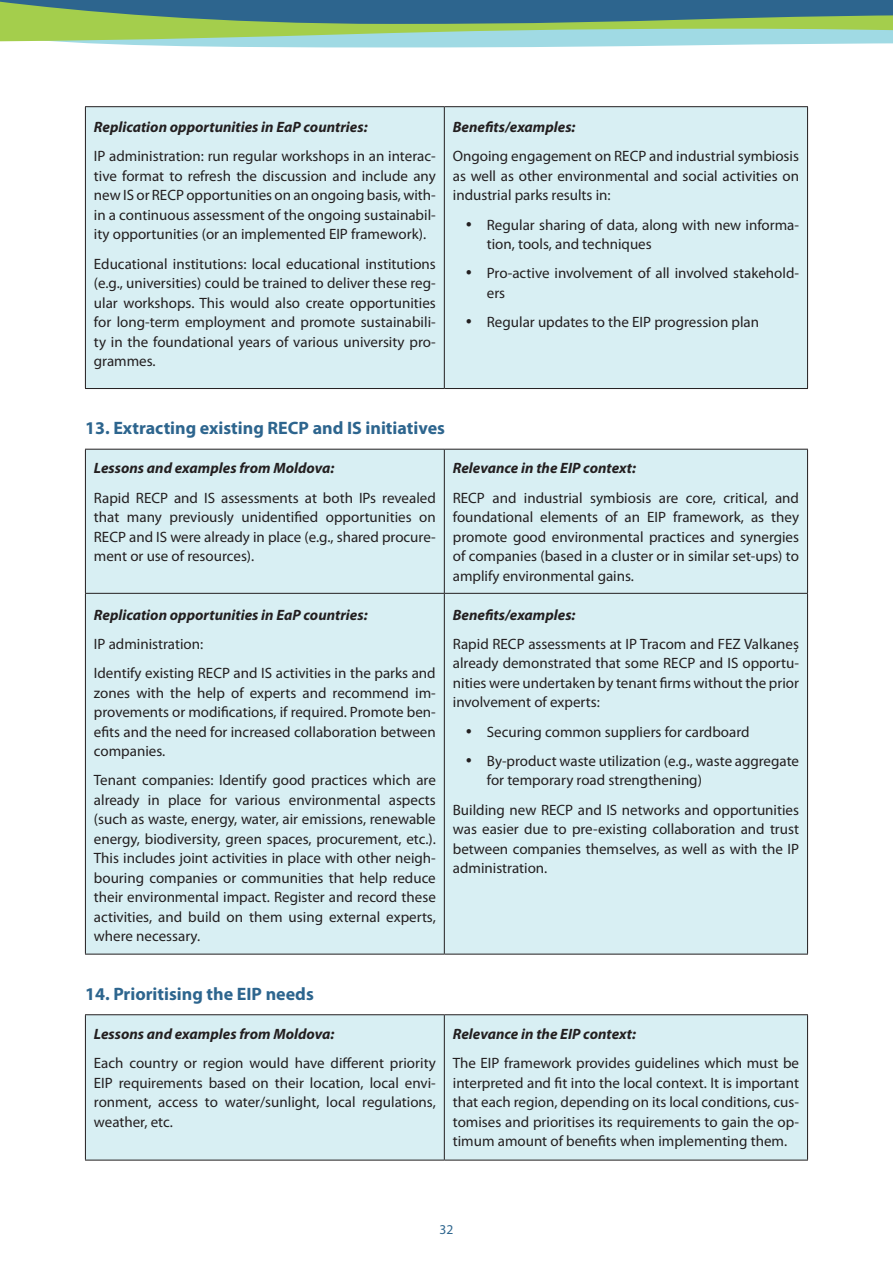
<style>
.page{position:relative;width:893px;height:1263px;background:#fff}
.page>*{position:absolute;margin:0;border:0;box-sizing:border-box;transform-origin:0 0}
.t1{font:700 18px "Myriad Pro";color:#2d658e}
.t2{font:15px/19.5px "Myriad Pro";color:#231f20;text-align:justify}
.t3{font:italic 700 15px "Myriad Pro";color:#231f20}
.t4{font:13.5px "Myriad Pro";color:#2d658e}
</style>
<div class="page">
<svg style="left:0;top:26px;width:893px;height:22px;background:#abdab4"></svg>
<svg style="left:0;top:0;width:893px;height:26px;background:#4e827b"></svg>
<div style="left:86px;top:107px;width:721px;height:281px;background:#d8eff3"></div>
<hr style="left:85px;top:106px;width:359px;height:1px;background:#231f20">
<hr style="left:444px;top:106px;width:364px;height:1px;background:#231f20">
<hr style="left:444px;top:107px;width:1px;height:281px;background:#231f20">
<hr style="left:85px;top:107px;width:1px;height:281px;background:#231f20">
<hr style="left:807px;top:107px;width:1px;height:281px;background:#231f20">
<hr style="left:85px;top:388px;width:359px;height:1px;background:#231f20">
<hr style="left:444px;top:388px;width:364px;height:1px;background:#231f20">
<div style="left:86px;top:450px;width:721px;height:504px;background:#d8eff3"></div>
<hr style="left:444px;top:450px;width:1px;height:143px;background:#231f20">
<hr style="left:85px;top:593px;width:359px;height:1px;background:#231f20">
<hr style="left:444px;top:593px;width:364px;height:1px;background:#231f20">
<hr style="left:444px;top:594px;width:1px;height:360px;background:#231f20">
<hr style="left:85px;top:449px;width:359px;height:1px;background:#231f20">
<hr style="left:85px;top:450px;width:1px;height:143px;background:#231f20">
<hr style="left:444px;top:449px;width:364px;height:1px;background:#231f20">
<hr style="left:807px;top:450px;width:1px;height:143px;background:#231f20">
<hr style="left:85px;top:594px;width:1px;height:360px;background:#231f20">
<hr style="left:807px;top:594px;width:1px;height:360px;background:#231f20">
<hr style="left:85px;top:954px;width:359px;height:1px;background:#231f20">
<hr style="left:444px;top:954px;width:364px;height:1px;background:#231f20">
<div style="left:86px;top:1015px;width:721px;height:145px;background:#d8eff3"></div>
<hr style="left:444px;top:1015px;width:1px;height:145px;background:#231f20">
<hr style="left:85px;top:1160px;width:359px;height:1px;background:#231f20">
<hr style="left:444px;top:1160px;width:364px;height:1px;background:#231f20">
<hr style="left:85px;top:1014px;width:359px;height:1px;background:#231f20">
<hr style="left:85px;top:1015px;width:1px;height:145px;background:#231f20">
<hr style="left:444px;top:1014px;width:364px;height:1px;background:#231f20">
<hr style="left:807px;top:1015px;width:1px;height:145px;background:#231f20">
<p class="t3" style="left:94px;top:117px;width:275px">Replication opportunities in EaP countries:</p>
<p class="t2" style="left:94px;top:146px;width:343px">IP administration: run regular workshops in an interac&shy;tive format to refresh the discussion and include any new IS or RECP opportunities on an ongoing basis, with&shy;in a continuous assessment of the ongoing sustainabil&shy;ity opportunities (or an implemented EIP framework).</p>
<p class="t2" style="left:94px;top:253px;width:343px">Educational institutions: local educational institutions (e.g., universities) could be trained to deliver these reg&shy;ular workshops. This would also create opportunities for long-term employment and promote sustainabili&shy;ty in the foundational years of various university pro&shy;grammes.</p>
<p class="t3" style="left:453px;top:117px;width:124px">Benefits/examples:</p>
<p class="t2" style="left:453px;top:146px;width:348px">Ongoing engagement on RECP and industrial symbiosis as well as other environmental and social activities on industrial parks results in:</p>
<p class="t2" style="left:487px;top:214px;width:314px;text-indent:-21px">• Regular sharing of data, along with new informa&shy;tion, tools, and techniques</p>
<p class="t2" style="left:487px;top:263px;width:314px;text-indent:-21px">• Pro-active involvement of all involved stakehold&shy;ers</p>
<p class="t2" style="left:466px;top:312px;width:295px">• Regular updates to the EIP progression plan</p>
<p class="t1" style="left:85px;top:416px;width:361px">13. Extracting existing RECP and IS initiatives</p>
<p class="t3" style="left:94px;top:458px;width:242px">Lessons and examples from Moldova:</p>
<p class="t2" style="left:94px;top:487px;width:343px">Rapid RECP and IS assessments at both IPs revealed that many previously unidentified opportunities on RECP and IS were already in place (e.g., shared procure&shy;ment or use of resources).</p>
<p class="t3" style="left:453px;top:458px;width:185px">Relevance in the EIP context:</p>
<p class="t2" style="left:453px;top:487px;width:348px">RECP and industrial symbiosis are core, critical, and foundational elements of an EIP framework, as they promote good environmental practices and synergies of companies (based in a cluster or in similar set-ups) to amplify environmental gains.</p>
<p class="t3" style="left:94px;top:605px;width:275px">Replication opportunities in EaP countries:</p>
<p class="t2" style="left:94px;top:629px;width:343px;line-height:29.2px">IP administration:<br>Identify existing RECP and IS activities in the parks and</p>
<p class="t2" style="left:94px;top:682px;width:343px">zones with the help of experts and recommend im&shy;provements or modifications, if required. Promote ben&shy;efits and the need for increased collaboration between companies.</p>
<p class="t2" style="left:94px;top:770px;width:343px">Tenant companies: Identify good practices which are already in place for various environmental aspects (such as waste, energy, water, air emissions, renewable energy, biodiversity, green spaces, procurement, etc.).<br>This includes joint activities in place with other neigh&shy;bouring companies or communities that help reduce their environmental impact. Register and record these activities, and build on them using external experts, where necessary.</p>
<p class="t3" style="left:453px;top:605px;width:124px">Benefits/examples:</p>
<p class="t2" style="left:453px;top:634px;width:348px">Rapid RECP assessments at IP Tracom and FEZ Valkaneș already demonstrated that some RECP and IS opportu&shy;nities were undertaken by tenant firms without the prior involvement of experts:</p>
<p class="t2" style="left:466px;top:721px;width:285px">• Securing common suppliers for cardboard</p>
<p class="t2" style="left:487px;top:751px;width:314px;text-indent:-21px">• By-product waste utilization (e.g., waste aggregate for temporary road strengthening)</p>
<p class="t2" style="left:453px;top:799px;width:348px">Building new RECP and IS networks and opportunities was easier due to pre-existing collaboration and trust between companies themselves, as well as with the IP administration.</p>
<p class="t1" style="left:85px;top:982px;width:230px">14. Prioritising the EIP needs</p>
<p class="t3" style="left:94px;top:1024px;width:242px">Lessons and examples from Moldova:</p>
<p class="t2" style="left:94px;top:1053px;width:343px">Each country or region would have different priority EIP requirements based on their location, local envi&shy;ronment, access to water/sunlight, local regulations, weather, etc.</p>
<p class="t3" style="left:453px;top:1024px;width:185px">Relevance in the EIP context:</p>
<p class="t2" style="left:453px;top:1053px;width:348px">The EIP framework provides guidelines which must be interpreted and fit into the local context. It is important that each region, depending on its local conditions, cus&shy;tomises and prioritises its requirements to gain the op&shy;timum amount of benefits when implementing them.</p>
<p class="t4" style="left:440px;top:1221px;width:15px">32</p>
</div>
